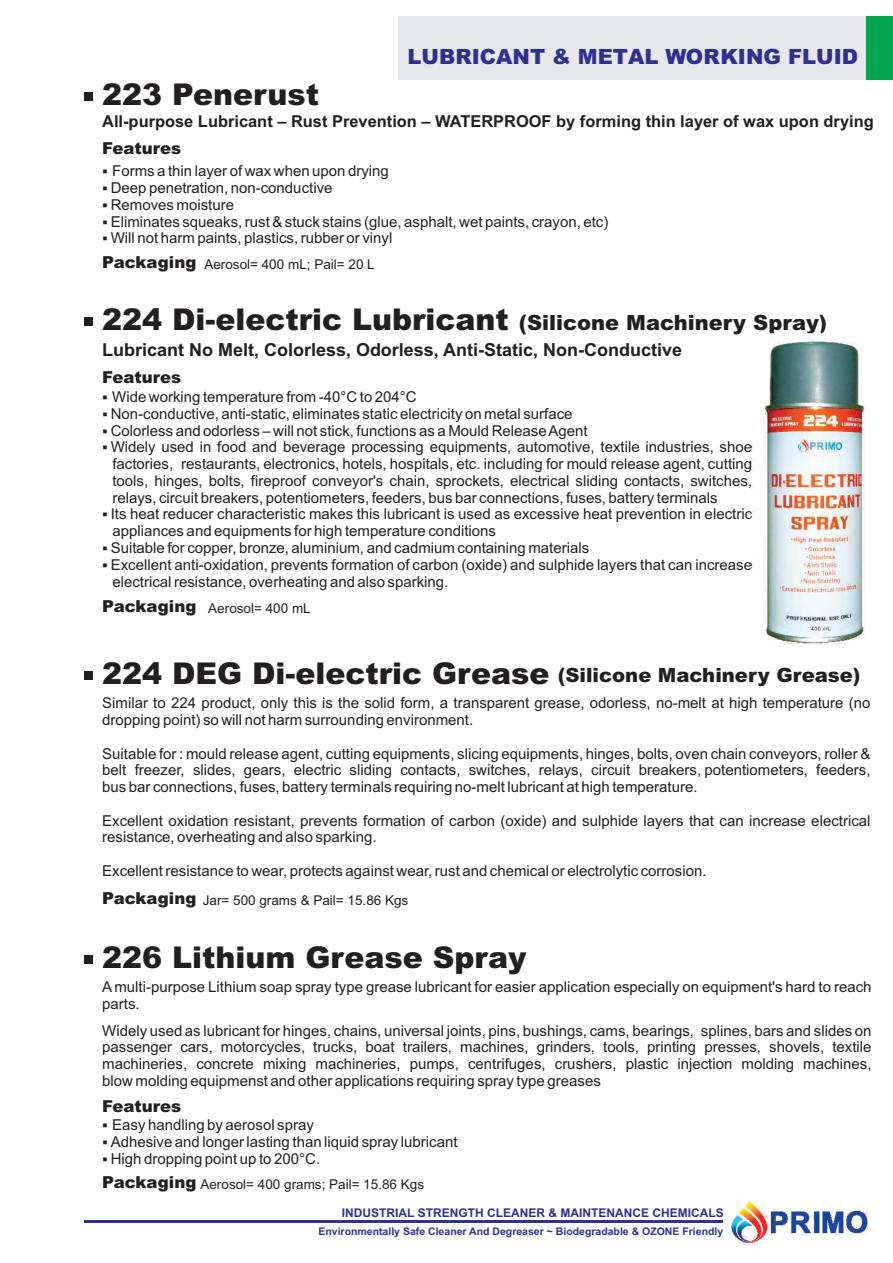
<style>
.page{position:relative;width:893px;height:1263px;background:#fff}
.page>*{position:absolute;margin:0;border:0;box-sizing:border-box;transform-origin:0 0}
.t1{font:900 30px "Arial";color:#231f20}
.t2{font:900 21px "Arial";color:#231f20}
.t3{font:900 21px "Arial";color:#2e3092}
.t4{font:900 19.65px "Arial";color:#231f20}
.t5{font:700 18px "Arial";color:#231f20}
.t6{font:900 16.5px "Arial";color:#231f20}
.t7{font:700 16.35px "Arial";color:#231f20}
.t8{font:15px/16.8px "Arial";color:#231f20}
.t9{font:13.5px "Arial";color:#231f20}
.t10{font:12.75px "Wingdings";color:#231f20}
.t11{font:700 12px "Arial";color:#2e3092}
.t12{font:700 10.5px "Arial";color:#2e3092}
.s1{font-weight:900;font-size:16.5px}
.s2{font-size:30px}
</style>
<div class="page">
<div style="left:85px;top:92px;width:8px;height:9px;background:#231f20"></div>
<div style="left:398px;top:17px;width:472px;height:63px;background:#e6e7e9"></div>
<div style="left:866px;top:17px;width:26px;height:63px;background:#00a54f"></div>
<img style="left:729px;top:1200px;width:139px;height:45px">
<hr style="left:85px;top:1220px;width:638px;height:2px;background:#2e3092">
<div style="left:85px;top:671px;width:8px;height:8px;background:#231f20"></div>
<div style="left:85px;top:317px;width:8px;height:8px;background:#231f20"></div>
<img style="left:750px;top:333px;width:116px;height:312px">
<div style="left:85px;top:955px;width:8px;height:8px;background:#231f20"></div>
<h1 class="t1" style="left:102px;top:84px;width:218px">223 Penerust</h1>
<h2 class="t3" style="left:407px;top:49px;width:452px">LUBRICANT &amp; METAL WORKING FLUID</h2>
<p class="t7" style="left:102px;top:115px;width:773px">All-purpose Lubricant – Rust Prevention – WATERPROOF by forming thin layer of wax upon drying</p>
<p class="t6" style="left:102px;top:142px;width:81px">Features</p>
<p class="t8" style="left:102px;top:164px;width:288px">▪Forms a thin layer of wax when upon drying</p>
<p class="t10" style="left:102px;top:200px;width:36px">▪</p>
<p class="t8" style="left:111px;top:181px;width:223px">Deep penetration, non-conductive</p>
<p class="t10" style="left:102px;top:183px;width:36px">▪</p>
<p class="t8" style="left:111px;top:198px;width:125px">Removes moisture</p>
<p class="t8" style="left:111px;top:214px;width:499px">Eliminates squeaks, rust &amp; stuck stains (glue, asphalt, wet paints, crayon, etc)<br>Will not harm paints, plastics, rubber or vinyl</p>
<p class="t10" style="left:102px;top:217px;width:36px">▪</p>
<p class="t10" style="left:102px;top:234px;width:36px">▪</p>
<p class="t9" style="left:102px;top:259px;width:274px"><span class="s1">Packaging</span> Aerosol= 400 mL; Pail= 20 L</p>
<h2 class="t2" style="left:102px;top:315px;width:726px"><span class="s2">224 Di-electric Lubricant</span> (Silicone Machinery Spray)</h2>
<p class="t5" style="left:102px;top:343px;width:581px">Lubricant No Melt, Colorless, Odorless, Anti-Static, Non-Conductive</p>
<p class="t6" style="left:102px;top:371px;width:81px">Features</p>
<p class="t8" style="left:102px;top:390px;width:316px">▪Wide working temperature from -40°C to 204°C</p>
<p class="t10" style="left:102px;top:426px;width:36px">▪</p>
<p class="t8" style="left:111px;top:407px;width:463px">Non-conductive, anti-static, eliminates static electricity on metal surface</p>
<p class="t10" style="left:102px;top:409px;width:36px">▪</p>
<p class="t8" style="left:111px;top:423px;width:643px">Colorless and odorless – will not stick, functions as a Mould Release Agent<br>Widely used in food and beverage processing equipments, automotive, textile industries, shoe factories, restaurants, electronics, hotels, hospitals, etc. including for mould release agent, cutting tools, hinges, bolts, fireproof conveyor's chain, sprockets, electrical sliding contacts, switches,</p>
<p class="t10" style="left:102px;top:443px;width:36px">▪</p>
<p class="t8" style="left:111px;top:490px;width:643px">relays, circuit breakers, potentiometers, feeders, bus bar connections, fuses, battery terminals<br>Its heat reducer characteristic makes this lubricant is used as excessive heat prevention in electric</p>
<p class="t10" style="left:102px;top:510px;width:36px">▪</p>
<p class="t8" style="left:112px;top:524px;width:385px">appliances and equipments for high temperature conditions</p>
<p class="t8" style="left:111px;top:541px;width:643px">Suitable for copper, bronze, aluminium, and cadmium containing materials<br>Excellent anti-oxidation, prevents formation of carbon (oxide) and sulphide layers that can increase electrical resistance, overheating and also sparking.</p>
<p class="t10" style="left:102px;top:543px;width:36px">▪</p>
<p class="t10" style="left:102px;top:560px;width:36px">▪</p>
<p class="t9" style="left:102px;top:603px;width:210px"><span class="s1">Packaging</span> Aerosol= 400 mL</p>
<h3 class="t4" style="left:102px;top:668px;width:760px"><span class="s2">224 DEG Di-electric Grease</span> (Silicone Machinery Grease)</h3>
<p class="t8" style="left:102px;top:696px;width:770px">Similar to 224 product, only this is the solid form, a transparent grease, odorless, no-melt at high temperature (no dropping point) so will not harm surrounding environment.</p>
<p class="t8" style="left:102px;top:746px;width:770px;text-align:justify">Suitable for : mould release agent, cutting equipments, slicing equipments, hinges, bolts, oven chain conveyors, roller &amp; belt freezer, slides, gears, electric sliding contacts, switches, relays, circuit breakers, potentiometers, feeders, bus bar connections, fuses, battery terminals requiring no-melt lubricant at high temperature.</p>
<p class="t8" style="left:102px;top:813px;width:770px">Excellent oxidation resistant, prevents formation of carbon (oxide) and sulphide layers that can increase electrical resistance, overheating and also sparking.</p>
<p class="t8" style="left:102px;top:864px;width:606px">Excellent resistance to wear, protects against wear, rust and chemical or electrolytic corrosion.</p>
<p class="t9" style="left:102px;top:895px;width:308px"><span class="s1">Packaging</span> Jar= 500 grams &amp; Pail= 15.86 Kgs</p>
<h1 class="t1" style="left:102px;top:946px;width:426px">226 Lithium Grease Spray</h1>
<p class="t8" style="left:102px;top:980px;width:771px">A multi-purpose Lithium soap spray type grease lubricant for easier application especially on equipment's hard to reach parts.</p>
<p class="t8" style="left:102px;top:1023px;width:771px;text-align:justify">Widely used as lubricant for hinges, chains, universal joints, pins, bushings, cams, bearings, splines, bars and slides on passenger cars, motorcycles, trucks, boat trailers, machines, grinders, tools, printing presses, shovels, textile machineries, concrete mixing machineries, pumps, centrifuges, crushers, plastic injection molding machines, blow molding equipmenst and other applications requiring spray type greases</p>
<p class="t6" style="left:102px;top:1100px;width:81px">Features</p>
<p class="t8" style="left:102px;top:1118px;width:213px">▪Easy handling by aerosol spray</p>
<p class="t10" style="left:102px;top:1154px;width:36px">▪</p>
<p class="t8" style="left:111px;top:1135px;width:348px">Adhesive and longer lasting than liquid spray lubricant<br>High dropping point up to 200°C.</p>
<p class="t10" style="left:102px;top:1137px;width:36px">▪</p>
<p class="t9" style="left:102px;top:1179px;width:323px"><span class="s1">Packaging</span> Aerosol= 400 grams; Pail= 15.86 Kgs</p>
<p class="t11" style="left:342px;top:1208px;width:383px">INDUSTRIAL STRENGTH CLEANER &amp; MAINTENANCE CHEMICALS</p>
<p class="t12" style="left:318px;top:1227px;width:406px">Environmentally Safe Cleaner And Degreaser ~ Biodegradable &amp; OZONE Friendly</p>
</div>
